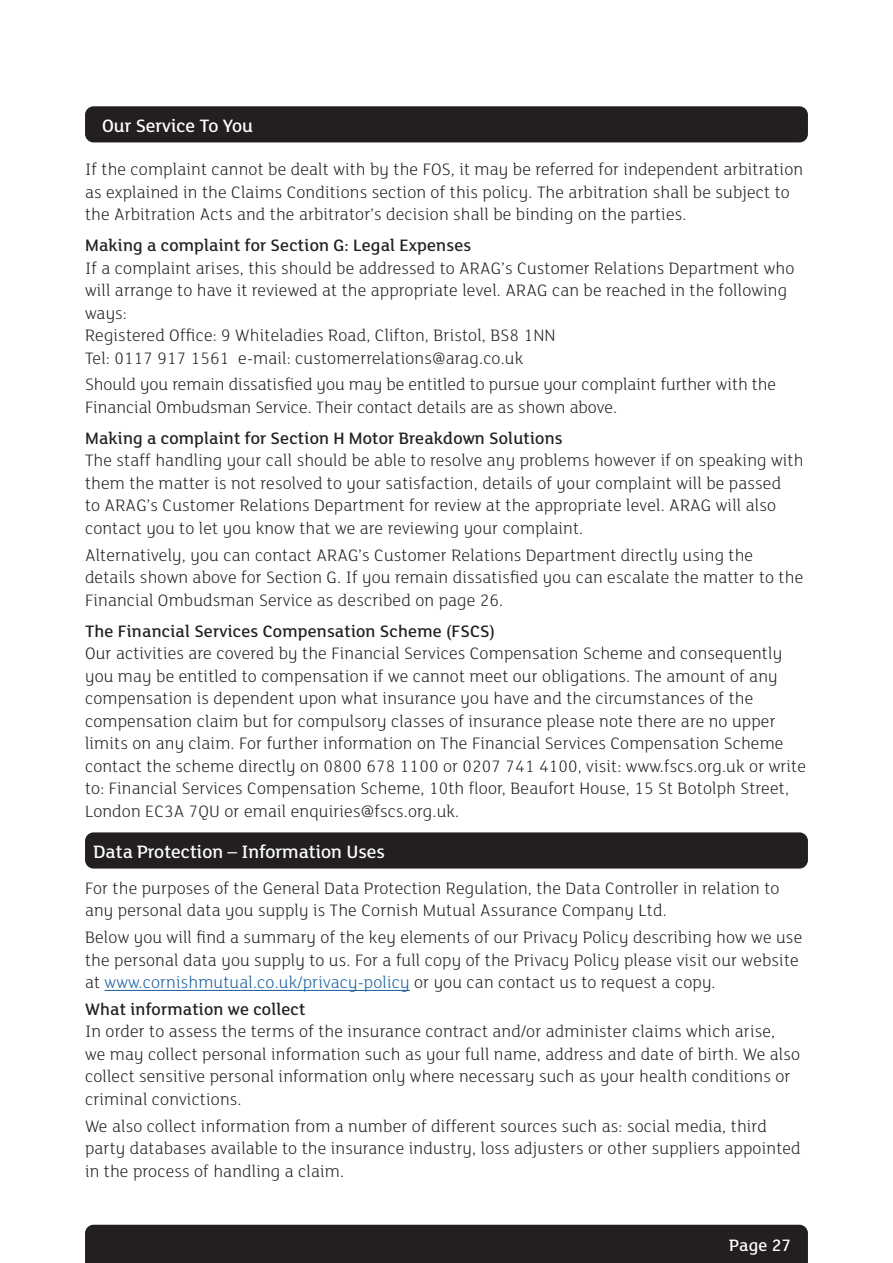
<style>
.page{position:relative;width:893px;height:1263px;background:#fff}
.page>*{position:absolute;margin:0;border:0;box-sizing:border-box;transform-origin:0 0}
.t1{font:500 19.5px "FS Lola";color:#fff}
.t2{font:300 18px/22.5px "FS Lola";letter-spacing:.01em;color:#231f20}
.t3{font:500 18px "FS Lola";letter-spacing:.01em;color:#231f20}
.t4{font:500 18px "FS Lola";letter-spacing:.01em;color:#fff}
.s1{color:#175d9e}
</style>
<div class="page">
<div style="left:85px;top:1225px;width:723px;height:38px;background:#231f20"></div>
<div style="left:85px;top:106px;width:723px;height:36px;background:#231f20;border-radius:9px"></div>
<div style="left:85px;top:832px;width:723px;height:36px;background:#231f20;border-radius:9px"></div>
<hr style="left:105px;top:990px;width:305px;height:1px;background:#175d9e">
<p class="t1" style="left:102px;top:113px;width:153px">Our Service To You</p>
<p class="t2" style="left:85px;top:157px;width:720px">If the complaint cannot be dealt with by the FOS, it may be referred for independent arbitration as explained in the Claims Conditions section of this policy. The arbitration shall be subject to the Arbitration Acts and the arbitrator’s decision shall be binding on the parties.</p>
<p class="t3" style="left:85px;top:234px;width:388px">Making a complaint for Section G: Legal Expenses</p>
<p class="t2" style="left:85px;top:256px;width:711px">If a complaint arises, this should be addressed to ARAG’s Customer Relations Department who will arrange to have it reviewed at the appropriate level. ARAG can be reached in the following ways:<br>Registered Office: 9 Whiteladies Road, Clifton, Bristol, BS8 1NN<br>Tel: 0117 917 1561 e-mail: customerrelations@arag.co.uk</p>
<p class="t2" style="left:85px;top:373px;width:693px">Should you remain dissatisfied you may be entitled to pursue your complaint further with the<br>Financial Ombudsman Service. Their contact details are as shown above.</p>
<p class="t3" style="left:85px;top:426px;width:479px">Making a complaint for Section H Motor Breakdown Solutions</p>
<p class="t2" style="left:85px;top:449px;width:720px">The staff handling your call should be able to resolve any problems however if on speaking with them the matter is not resolved to your satisfaction, details of your complaint will be passed<br>to ARAG’s Customer Relations Department for review at the appropriate level. ARAG will also contact you to let you know that we are reviewing your complaint.</p>
<p class="t2" style="left:85px;top:543px;width:720px">Alternatively, you can contact ARAG’s Customer Relations Department directly using the details shown above for Section G. If you remain dissatisfied you can escalate the matter to the<br>Financial Ombudsman Service as described on page 26.</p>
<p class="t3" style="left:85px;top:619px;width:411px">The Financial Services Compensation Scheme (FSCS)</p>
<p class="t2" style="left:85px;top:641px;width:722px">Our activities are covered by the Financial Services Compensation Scheme and consequently you may be entitled to compensation if we cannot meet our obligations. The amount of any compensation is dependent upon what insurance you have and the circumstances of the compensation claim but for compulsory classes of insurance please note there are no upper limits on any claim. For further information on The Financial Services Compensation Scheme contact the scheme directly on 0800 678 1100 or 0207 741 4100, visit: www.fscs.org.uk or write to: Financial Services Compensation Scheme, 10th floor, Beaufort House, 15 St Botolph Street, London EC3A 7QU or email enquiries@fscs.org.uk.</p>
<p class="t1" style="left:94px;top:839px;width:293px">Data Protection – Information Uses</p>
<p class="t2" style="left:85px;top:876px;width:696px">For the purposes of the General Data Protection Regulation, the Data Controller in relation to any personal data you supply is The Cornish Mutual Assurance Company Ltd.</p>
<p class="t2" style="left:85px;top:925px;width:719px">Below you will find a summary of the key elements of our Privacy Policy describing how we use the personal data you supply to us. For a full copy of the Privacy Policy please visit our website at <span class="s1">www.cornishmutual.co.uk/privacy-policy</span> or you can contact us to request a copy.</p>
<p class="t3" style="left:85px;top:997px;width:222px">What information we collect</p>
<p class="t2" style="left:85px;top:1019px;width:716px">In order to assess the terms of the insurance contract and/or administer claims which arise, we may collect personal information such as your full name, address and date of birth. We also collect sensitive personal information only where necessary such as your health conditions or criminal convictions.</p>
<p class="t2" style="left:85px;top:1114px;width:717px">We also collect information from a number of different sources such as: social media, third party databases available to the insurance industry, loss adjusters or other suppliers appointed in the process of handling a claim.</p>
<p class="t4" style="left:729px;top:1233px;width:63px">Page 27</p>
</div>
